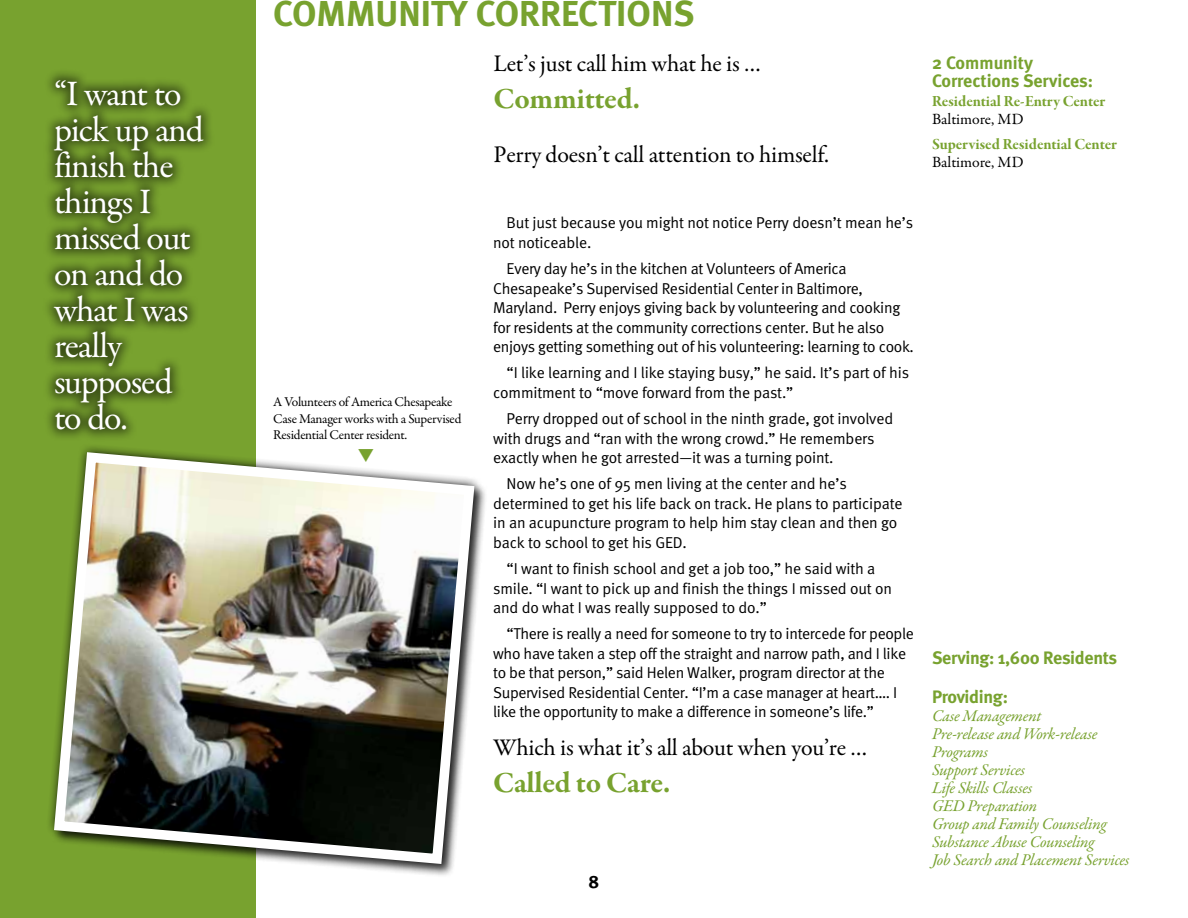
<style>
.page{position:relative;width:1188px;height:918px;background:#fff}
.page>*{position:absolute;margin:0;border:0;box-sizing:border-box;transform-origin:0 0}
.t1{font:36px/36px "Garamond Premr Pro";letter-spacing:-.03em;color:#fff}
.t2{font:700 36px "Meta";color:#78a22f}
.t3{font:700 30px "Garamond Premr Pro";letter-spacing:-.01em;color:#78a22f}
.t4{font:24px "Garamond Premr Pro";letter-spacing:-.01em;color:#000}
.t5{font:700 18px/18px "Meta";letter-spacing:-.015em;color:#78a22f}
.t6{font:700 18px "Meta";color:#000}
.t7{font:italic 16.5px/18px "Garamond Premr Pro";letter-spacing:-.015em;color:#78a22f}
.t8{font:15.75px/19.5px "Meta Normal";letter-spacing:-.01em;color:#000}
.t9{font:15.75px "Garamond Premr Pro Bd Subh";letter-spacing:-.005em;color:#78a22f}
.t10{font:15.75px "Garamond Premr Pro";letter-spacing:-.005em;color:#000}
.t11{font:13.5px/16.5px "Garamond Premr Pro";letter-spacing:-.025em;color:#000}
</style>
<div class="page">
<div style="left:0;top:0;width:256px;height:918px;background:#78a22f"></div>
<img style="left:49px;top:447px;width:431px;height:422px">
<div style="left:41px;top:67px;width:175px;height:375px;background:#000;opacity:.5"></div>
<svg style="left:359px;top:449px;width:15px;height:13px"></svg>
<h1 class="t1" style="left:54px;top:76px;width:151px">“I want to pick up and finish the things I missed out on and do what I was really supposed to do.</h1>
<h1 class="t2" style="left:273px;top:-9px;width:423px">COMMUNITY CORRECTIONS</h1>
<h3 class="t4" style="left:494px;top:49px;width:269px">Let’s just call him what he is …</h3>
<h2 class="t3" style="left:494px;top:80px;width:148px">Committed.</h2>
<h3 class="t4" style="left:494px;top:140px;width:337px">Perry doesn’t call attention to himself.</h3>
<p class="t5" style="left:932px;top:53px;width:163px">2 Community<br>Corrections Services:</p>
<p class="t9" style="left:932px;top:92px;width:175px">Residential Re-Entry Center</p>
<p class="t10" style="left:932px;top:110px;width:93px">Baltimore, MD</p>
<p class="t9" style="left:932px;top:135px;width:186px">Supervised Residential Center</p>
<p class="t10" style="left:932px;top:153px;width:93px">Baltimore, MD</p>
<p class="t11" style="left:273px;top:394px;width:190px">A Volunteers of America Chesapeake<br>Case Manager works with a Supervised<br>Residential Center resident.</p>
<p class="t8" style="left:493px;top:213px;width:422px;text-indent:13px">But just because you might not notice Perry doesn’t mean he’s not noticeable.</p>
<p class="t8" style="left:493px;top:259px;width:422px;text-indent:13px">Every day he’s in the kitchen at Volunteers of America Chesapeake’s Supervised Residential Center in Baltimore, Maryland. Perry enjoys giving back by volunteering and cooking for residents at the community corrections center. But he also enjoys getting something out of his volunteering: learning to cook.</p>
<p class="t8" style="left:493px;top:363px;width:418px;text-indent:13px">“I like learning and I like staying busy,” he said. It’s part of his commitment to “move forward from the past.”</p>
<p class="t8" style="left:493px;top:409px;width:402px;text-indent:13px">Perry dropped out of school in the ninth grade, got involved with drugs and “ran with the wrong crowd.” He remembers exactly when he got arrested—it was a turning point.</p>
<p class="t8" style="left:493px;top:474px;width:411px;text-indent:13px">Now he’s one of 95 men living at the center and he’s determined to get his life back on track. He plans to participate in an acupuncture program to help him stay clean and then go back to school to get his GED.</p>
<p class="t8" style="left:493px;top:559px;width:400px;text-indent:13px">“I want to finish school and get a job too,” he said with a smile. “I want to pick up and finish the things I missed out on and do what I was really supposed to do.”</p>
<p class="t8" style="left:493px;top:624px;width:422px;text-indent:13px">“There is really a need for someone to try to intercede for people who have taken a step off the straight and narrow path, and I like to be that person,” said Helen Walker, program director at the Supervised Residential Center. “I’m a case manager at heart…. I like the opportunity to make a difference in someone’s life.”</p>
<h3 class="t4" style="left:493px;top:733px;width:376px">Which is what it’s all about when you’re …</h3>
<h2 class="t3" style="left:493px;top:764px;width:179px">Called to Care.</h2>
<p class="t6" style="left:589px;top:871px;width:12px">8</p>
<p class="t5" style="left:932px;top:637px;width:187px;line-height:39px">Serving: 1,600 Residents<br>Providing:</p>
<p class="t7" style="left:932px;top:707px;width:199px">Case Management<br>Pre-release and Work-release<br>Programs<br>Support Services<br>Life Skills Classes<br>GED Preparation<br>Group and Family Counseling<br>Substance Abuse Counseling<br>Job Search and Placement Services</p>
</div>
